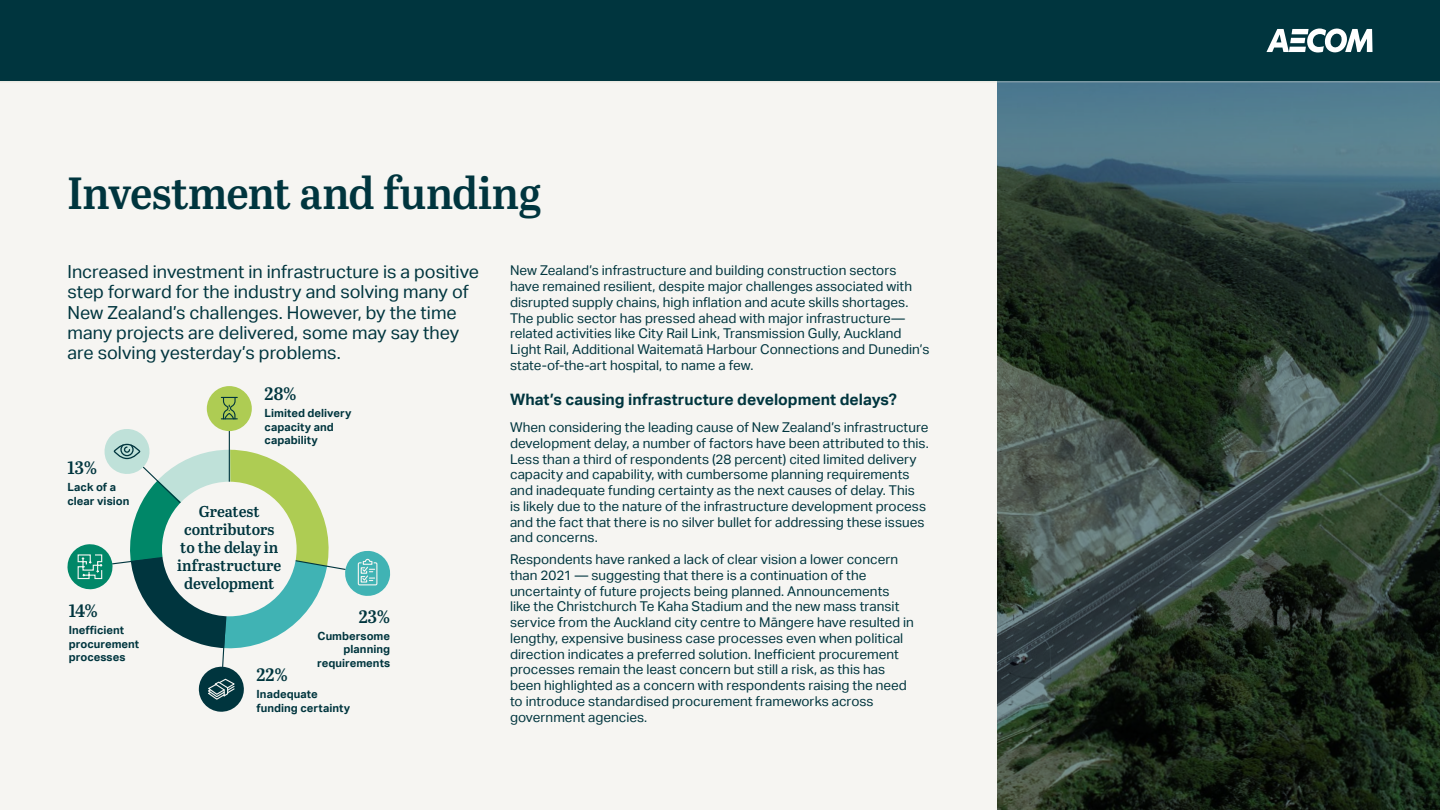
<style>
.page{position:relative;width:1440px;height:810px;background:#fff}
.page>*{position:absolute;margin:0;border:0;box-sizing:border-box;transform-origin:0 0}
.t1{font:45px "Abril Titling Sb";letter-spacing:-.015em;color:#00353e}
.t2{font:18px/20.2px "AECOM Sans";color:#00353e}
.t3{font:18px "Abril Titling Sb";letter-spacing:.005em;color:#00353e}
.t4{font:15.75px/18px "Abril Titling Sb";letter-spacing:-.005em;color:#00353e;text-align:center}
.t5{font:700 15.75px "AECOM Sans";color:#00353e}
.t6{font:13.5px/15.8px "AECOM Sans";color:#00353e}
.t7{font:700 11.25px/13.5px "AECOM Sans";letter-spacing:.005em;color:#00353e}
</style>
<div class="page">
<div style="left:0;top:79px;width:1440px;height:731px;background:#f6f5f2"></div>
<svg style="left:998px;top:115px;width:442px;height:695px;background:#2e3f38"></svg>
<svg style="left:67px;top:427px;width:324px;height:285px"></svg>
<hr style="left:229px;top:431px;width:1px;height:117px;background:#00353e">
<div style="left:207px;top:386px;width:45px;height:45px;background:#aecc53;border-radius:50%"></div>
<svg style="left:221px;top:396px;width:16px;height:24px"></svg>
<div style="left:162px;top:482px;width:135px;height:134px;background:#f6f5f2;border-radius:50%"></div>
<div style="left:997px;top:82px;width:443px;height:33px;background:#507b90"></div>
<div style="left:0;top:0;width:1440px;height:81px;background:#00353e"></div>
<svg style="left:1266px;top:28px;width:107px;height:25px"></svg>
<hr style="left:0;top:81px;width:1440px;height:1px;background:#dad8cc">
<h1 class="t1" style="left:68px;top:160px;width:475px">Investment and funding</h1>
<h2 class="t2" style="left:68px;top:262px;width:413px">Increased investment in infrastructure is a positive step forward for the industry and solving many of New Zealand’s challenges. However, by the time many projects are delivered, some may say they are solving yesterday’s problems.</h2>
<p class="t6" style="left:510px;top:263px;width:421px">New Zealand’s infrastructure and building construction sectors<br>have remained resilient, despite major challenges associated with disrupted supply chains, high inflation and acute skills shortages.<br>The public sector has pressed ahead with major infrastructure— related activities like City Rail Link, Transmission Gully, Auckland Light Rail, Additional Waitematā Harbour Connections and Dunedin’s state-of-the-art hospital, to name a few.</p>
<p class="t5" style="left:510px;top:390px;width:388px">What’s causing infrastructure development delays?</p>
<p class="t6" style="left:510px;top:420px;width:420px">When considering the leading cause of New Zealand’s infrastructure development delay, a number of factors have been attributed to this.<br>Less than a third of respondents (28 percent) cited limited delivery capacity and capability, with cumbersome planning requirements and inadequate funding certainty as the next causes of delay. This<br>is likely due to the nature of the infrastructure development process and the fact that there is no silver bullet for addressing these issues and concerns.</p>
<p class="t6" style="left:510px;top:552px;width:405px">Respondents have ranked a lack of clear vision a lower concern than 2021 — suggesting that there is a continuation of the uncertainty of future projects being planned. Announcements<br>like the Christchurch Te Kaha Stadium and the new mass transit service from the Auckland city centre to Māngere have resulted in lengthy, expensive business case processes even when political direction indicates a preferred solution. Inefficient procurement processes remain the least concern but still a risk, as this has been highlighted as a concern with respondents raising the need to introduce standardised procurement frameworks across government agencies.</p>
<h2 class="t3" style="left:265px;top:381px;width:33px">28%</h2>
<p class="t7" style="left:265px;top:407px;width:89px">Limited delivery capacity and capability</p>
<h2 class="t3" style="left:68px;top:454px;width:31px">13%</h2>
<p class="t7" style="left:68px;top:481px;width:63px">Lack of a clear vision</p>
<p class="t4" style="left:177px;top:502px;width:106px">Greatest contributors to the delay in infrastructure development</p>
<h2 class="t3" style="left:69px;top:597px;width:31px">14%</h2>
<p class="t7" style="left:69px;top:623px;width:72px">Inefficient procurement processes</p>
<h2 class="t3" style="left:359px;top:603px;width:33px">23%</h2>
<p class="t7" style="left:317px;top:629px;width:75px;text-align:right">Cumbersome planning requirements</p>
<h2 class="t3" style="left:257px;top:662px;width:33px">22%</h2>
<p class="t7" style="left:257px;top:688px;width:95px">Inadequate funding certainty</p>
</div>
